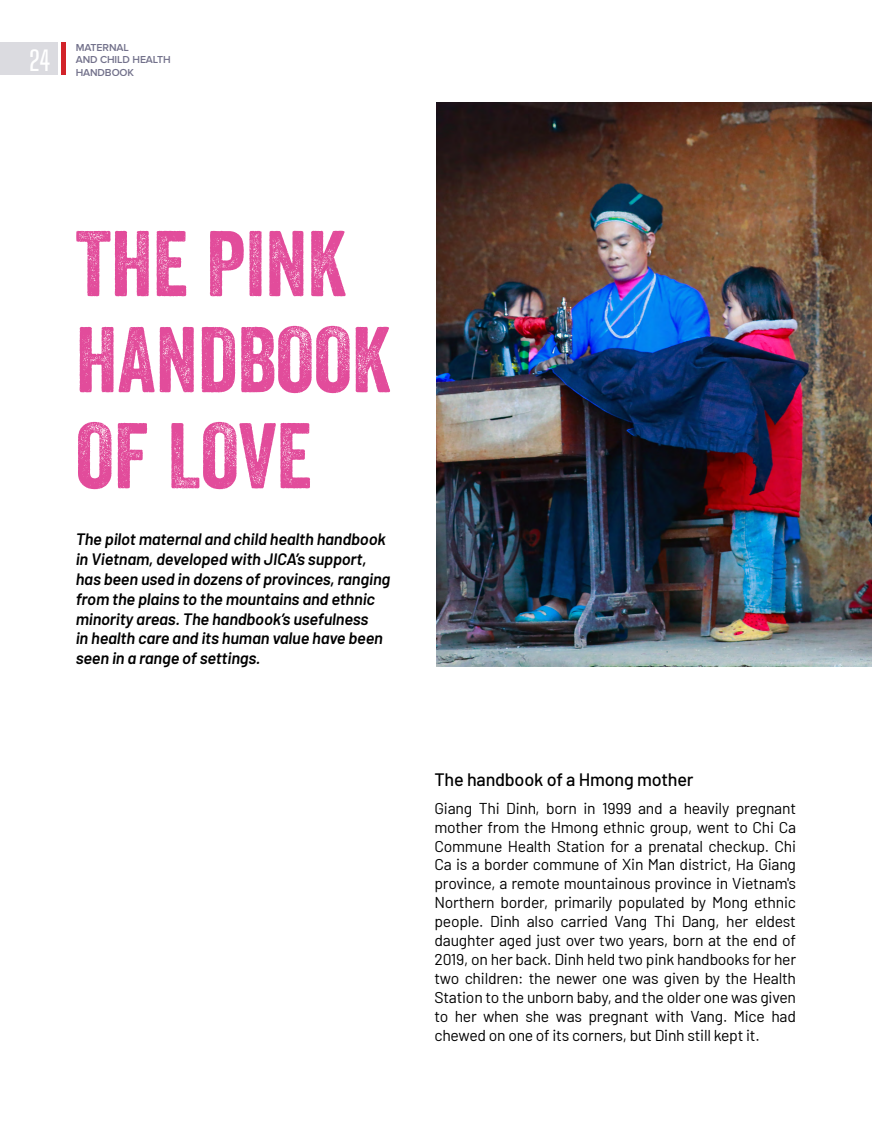
<style>
.page{position:relative;width:872px;height:1127px;background:#fff}
.page>*{position:absolute;margin:0;border:0;box-sizing:border-box;transform-origin:0 0}
.t1{font:90px/96px "SVN Veneer";color:#e24c9b}
.t2{font:600 27px "Big Shoulders Display";color:#fff}
.t3{font:500 18px "Barlow";letter-spacing:-.01em;color:#000}
.t4{font:italic 600 16.5px/19.8px "Barlow";letter-spacing:-.01em;color:#000}
.t5{font:15.75px/18.9px "Barlow";letter-spacing:-.015em;color:#000;text-align:justify}
.t6{font:600 10.5px/12.6px "Proxima Nova";letter-spacing:-.01em;color:#15133e}
</style>
<div class="page">
<img style="left:436px;top:102px;width:436px;height:564px">
<div style="left:61px;top:42px;width:5px;height:33px;background:#d2232a"></div>
<div style="left:0;top:42px;width:58px;height:33px;background:#dbdbe0"></div>
<h2 class="t2" style="left:29px;top:43px;width:24px">24</h2>
<p class="t6" style="left:76px;top:41px;width:97px">MATERNAL<br>AND CHILD HEALTH</p>
<p class="t6" style="left:76px;top:66px;width:60px">HANDBOOK</p>
<h1 class="t1" style="left:76px;top:207px;width:317px">THE PINK<br>HANDBOOK<br>OF LOVE</h1>
<p class="t4" style="left:76px;top:528px;width:316px">The pilot maternal and child health handbook in Vietnam, developed with JICA’s support, has been used in dozens of provinces, ranging from the plains to the mountains and ethnic minority areas. The handbook’s usefulness<br>in health care and its human value have been seen in a range of settings.</p>
<p class="t3" style="left:434px;top:767px;width:260px">The handbook of a Hmong mother</p>
<p class="t5" style="left:434px;top:797px;width:363px">Giang Thi Dinh, born in 1999 and a heavily pregnant mother from the Hmong ethnic group, went to Chi Ca Commune Health Station for a prenatal checkup. Chi Ca is a border commune of Xin Man district, Ha Giang province, a remote mountainous province in Vietnam's Northern border, primarily populated by Mong ethnic people. Dinh also carried Vang Thi Dang, her eldest daughter aged just over two years, born at the end of 2019, on her back. Dinh held two pink handbooks for her two children: the newer one was given by the Health Station to the unborn baby, and the older one was given to her when she was pregnant with Vang. M ice had chewed on one of its corners, but Dinh still kept it.</p>
</div>
